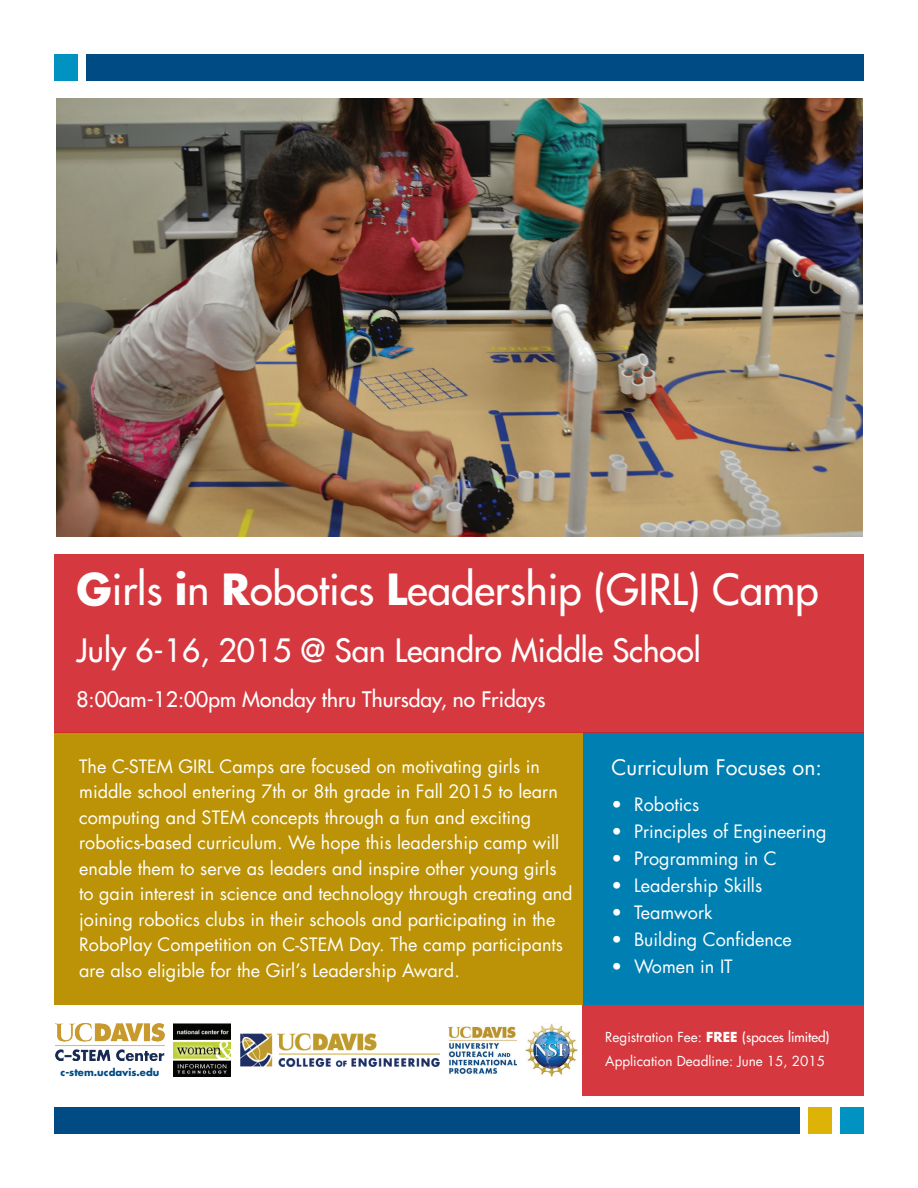
<style>
.page{position:relative;width:918px;height:1188px;background:#fff}
.page>*{position:absolute;margin:0;border:0;box-sizing:border-box;transform-origin:0 0}
.t1{font:500 42px "Futura UC Davis";color:#fff}
.t2{font:500 31.5px "Futura UC Davis";color:#fff}
.t3{font:500 21px "Futura UC Davis";color:#fff}
.t4{font:21px "Futura UC Davis";color:#fff}
.t5{font:18px/25.5px "Futura UC Davis";color:#fff}
.t6{font:13.5px/24px "Futura UC Davis";color:#fff}
.t7{font:700 9.9px "Futura UC Davis";color:#004b84}
.s1{font-weight:700}
.s2{font-weight:500}
</style>
<div class="page">
<div style="left:54px;top:1107px;width:746px;height:27px;background:#004b84"></div>
<div style="left:86px;top:54px;width:778px;height:27px;background:#004b84"></div>
<div style="left:840px;top:1107px;width:24px;height:27px;background:#0092c0"></div>
<div style="left:54px;top:54px;width:24px;height:27px;background:#0092c0"></div>
<div style="left:808px;top:1107px;width:24px;height:27px;background:#deb308"></div>
<div style="left:54px;top:733px;width:529px;height:272px;background:#bc9306"></div>
<img style="left:174px;top:1024px;width:57px;height:53px">
<div style="left:583px;top:733px;width:281px;height:272px;background:#007fb2"></div>
<div style="left:54px;top:554px;width:810px;height:179px;background:#d5393f"></div>
<div style="left:583px;top:1005px;width:281px;height:90px;background:#d5393f"></div>
<img style="left:526px;top:1024px;width:52px;height:53px">
<img style="left:240px;top:1034px;width:199px;height:33px">
<img style="left:449px;top:1026px;width:67px;height:49px">
<img style="left:57px;top:99px;width:806px;height:437px">
<img style="left:56px;top:1024px;width:108px;height:37px">
<h1 class="t1" style="left:76px;top:563px;width:744px"><span class="s1">G</span>irls <span class="s1">i</span>n <span class="s1">R</span>obotics <span class="s1">L</span>eadership (GIRL) Camp</h1>
<h2 class="t2" style="left:76px;top:631px;width:626px">July 6-16, 2015 @ San Leandro Middle School</h2>
<p class="t3" style="left:76px;top:687px;width:471px">8:00am-12:00pm Monday thru Thursday, no Fridays</p>
<p class="t5" style="left:79px;top:754px;width:495px">The C-STEM GIRL Camps are focused on motivating girls in middle school entering 7th or 8th grade in Fall 2015 to learn computing and STEM concepts through a fun and exciting robotics-based curriculum. We hope this leadership camp will enable them to serve as leaders and inspire other young girls to gain interest in science and technology through creating and joining robotics clubs in their schools and participating in the RoboPlay Competition on C-STEM Day. The camp participants are also eligible for the Girl’s Leadership Award.</p>
<p class="t7" style="left:61px;top:1066px;width:100px">c-stem.ucdavis.edu</p>
<p class="t4" style="left:612px;top:754px;width:212px">Curriculum Focuses on:</p>
<p class="t5" style="left:612px;top:792px;width:89px">• Robotics</p>
<p class="t5" style="left:612px;top:819px;width:216px">• Principles of Engineering</p>
<p class="t5" style="left:612px;top:846px;width:167px">• Programming in C</p>
<p class="t5" style="left:612px;top:873px;width:152px">• Leadership Skills</p>
<p class="t5" style="left:612px;top:900px;width:102px">• Teamwork</p>
<p class="t5" style="left:612px;top:927px;width:182px">• Building Confidence</p>
<p class="t5" style="left:612px;top:954px;width:123px">• Women in IT</p>
<p class="t6" style="left:605px;top:1025px;width:226px">Registration Fee: <span class="s1">FREE</span> <span class="s2">(spaces limited)<br></span>Application Deadline: June 15, 2015</p>
</div>
